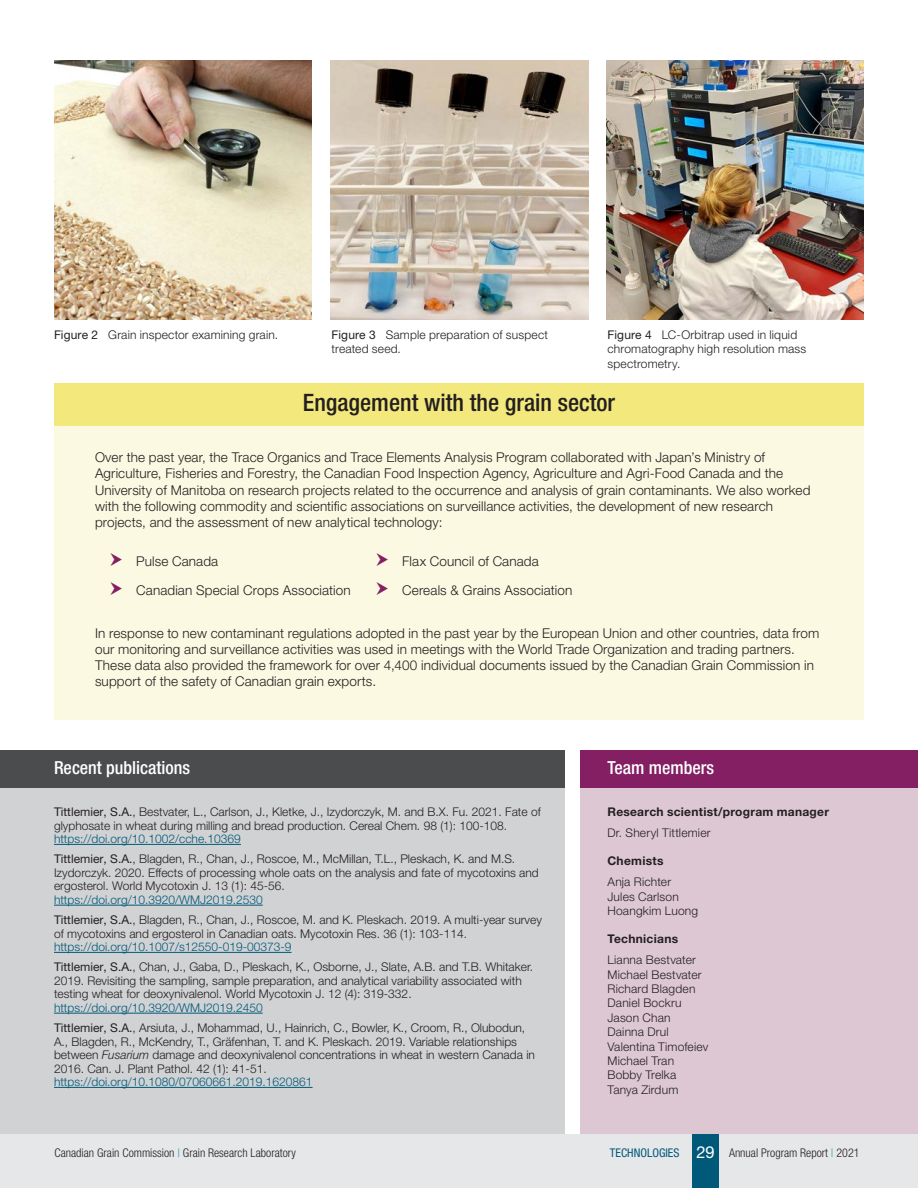
<style>
.page{position:relative;width:918px;height:1188px;background:#fff}
.page>*{position:absolute;margin:0;border:0;box-sizing:border-box;transform-origin:0 0}
.Heading_2__article{font:500 condensed 24px "Helvetica Neue LT Pro";color:#231f20}
.Title__bibliography{font:500 condensed 18px "Helvetica Neue LT Pro";color:#fff}
.Body_copy{font:300 13.5px/16.2px "Helvetica Neue LT Pro";letter-spacing:.01em;color:#231f20}
.Bibliography{font:300 12px/13.5px "Helvetica Neue LT Pro";color:#231f20}
.Image_description__f{font:300 12px/14.4px "Helvetica Neue LT Pro";letter-spacing:.015em;color:#231f20}
.t1{font:300 condensed 12px "Helvetica Neue LT Pro";color:#231f20}
.Image_description__f-2{font:700 12px "Helvetica Neue LT Pro";letter-spacing:.025em;color:#231f20}
.s1{font-weight:400}
.s2{color:#015979}
.s3{font-style:italic}
.s4{color:#2099ad}
.s5{font-weight:400;color:#015979}
.s6{font-weight:400;font-stretch:normal;font-size:16.5px;color:#fff}
</style>
<div class="page">
<div style="left:0;top:1134px;width:918px;height:54px;background:#e6e7e9"></div>
<div style="left:692px;top:1134px;width:27px;height:54px;background:#015979"></div>
<div style="left:0;top:787px;width:565px;height:347px;background:#d1d2d4"></div>
<hr style="left:54px;top:844px;width:187px;height:1px;background:#015979">
<hr style="left:54px;top:905px;width:209px;height:1px;background:#015979">
<hr style="left:54px;top:952px;width:238px;height:1px;background:#015979">
<hr style="left:54px;top:1013px;width:209px;height:1px;background:#015979">
<hr style="left:54px;top:1087px;width:259px;height:1px;background:#015979">
<div style="left:0;top:750px;width:565px;height:37px;background:#4b4c4d"></div>
<div style="left:580px;top:787px;width:338px;height:347px;background:#ddc7d3"></div>
<div style="left:580px;top:750px;width:338px;height:37px;background:#851f64"></div>
<div style="left:55px;top:426px;width:809px;height:294px;background:#fbf9e2"></div>
<div style="left:54px;top:383px;width:810px;height:43px;background:#f2e87c"></div>
<img style="left:54px;top:61px;width:258px;height:259px">
<img style="left:330px;top:61px;width:258px;height:259px">
<img style="left:606px;top:61px;width:258px;height:259px">
<p class="Image_description__f" style="left:54px;top:327px;width:226px"><span class="s1">Figure 2</span> Grain inspector examining grain.</p>
<p class="Image_description__f" style="left:332px;top:327px;width:218px"><span class="s1">Figure 3</span> Sample preparation of suspect treated seed.</p>
<p class="Image_description__f" style="left:608px;top:327px;width:200px"><span class="s1">Figure 4</span> LC-Orbitrap used in liquid chromatography high resolution mass spectrometry.</p>
<p class="Heading_2__article" style="left:303px;top:389px;width:314px">Engagement with the grain sector</p>
<p class="Body_copy" style="left:95px;top:449px;width:717px">Over the past year, the Trace Organics and Trace Elements Analysis Program collaborated with Japan’s Ministry of Agriculture, Fisheries and Forestry, the Canadian Food Inspection Agency, Agriculture and Agri-Food Canada and the University of Manitoba on research projects related to the occurrence and analysis of grain contaminants. We also worked with the following commodity and scientific associations on surveillance activities, the development of new research projects, and the assessment of new analytical technology:</p>
<p class="Body_copy" style="left:136px;top:552px;width:84px">Pulse Canada</p>
<p class="Body_copy" style="left:136px;top:582px;width:216px">Canadian Special Crops Association</p>
<p class="Body_copy" style="left:402px;top:552px;width:138px">Flax Council of Canada</p>
<p class="Body_copy" style="left:402px;top:582px;width:172px">Cereals &amp; Grains Association</p>
<p class="Body_copy" style="left:95px;top:625px;width:726px">In response to new contaminant regulations adopted in the past year by the European Union and other countries, data from our monitoring and surveillance activities was used in meetings with the World Trade Organization and trading partners.<br>These data also provided the framework for over 4,400 individual documents issued by the Canadian Grain Commission in support of the safety of Canadian grain exports.</p>
<p class="Title__bibliography" style="left:54px;top:757px;width:138px">Recent publications</p>
<p class="Bibliography" style="left:54px;top:805px;width:488px"><span class="s1">Tittlemier, S.A.</span>, Bestvater, L., Carlson, J., Kletke, J., Izydorczyk, M. and B.X. Fu. 2021. Fate of glyphosate in wheat during milling and bread production. Cereal Chem. 98 (1): 100-108. <span class="s2">https://doi.org/10.1002/cche.10369</span></p>
<p class="Bibliography" style="left:54px;top:852px;width:486px"><span class="s1">Tittlemier, S.A.</span>, Blagden, R., Chan, J., Roscoe, M., McMillan, T.L., Pleskach, K. and M.S.<br>Izydorczyk. 2020. Effects of processing whole oats on the analysis and fate of mycotoxins and ergosterol. World Mycotoxin J. 13 (1): 45-56.<br><span class="s2">https://doi.org/10.3920/WMJ2019.2530</span></p>
<p class="Bibliography" style="left:54px;top:913px;width:489px"><span class="s1">Tittlemier, S.A.</span>, Blagden, R., Chan, J., Roscoe, M. and K. Pleskach. 2019. A multi-year survey of mycotoxins and ergosterol in Canadian oats. Mycotoxin Res. 36 (1): 103-114. <span class="s2">https://doi.org/10.1007/s12550-019-00373-9</span></p>
<p class="Bibliography" style="left:54px;top:960px;width:481px"><span class="s1">Tittlemier, S.A.</span>, Chan, J., Gaba, D., Pleskach, K., Osborne, J., Slate, A.B. and T.B. Whitaker.<br>2019. Revisiting the sampling, sample preparation, and analytical variability associated with testing wheat for deoxynivalenol. World Mycotoxin J. 12 (4): 319-332. <span class="s2">https://doi.org/10.3920/WMJ2019.2450</span></p>
<p class="Bibliography" style="left:54px;top:1021px;width:483px"><span class="s1">Tittlemier, S.A.</span>, Arsiuta, J., Mohammad, U., Hainrich, C., Bowler, K., Croom, R., Olubodun, A., Blagden, R., McKendry, T., Gräfenhan, T. and K. Pleskach. 2019. Variable relationships between <span class="s3">Fusarium</span> damage and deoxynivalenol concentrations in wheat in western Canada in 2016. Can. J. Plant Pathol. 42 (1): 41-51.<br><span class="s2">https://doi.org/10.1080/07060661.2019.1620861</span></p>
<p class="Title__bibliography" style="left:608px;top:757px;width:108px">Team members</p>
<p class="Image_description__f-2" style="left:608px;top:804px;width:223px">Research scientist/program manager</p>
<p class="Image_description__f" style="left:608px;top:826px;width:105px">Dr. Sheryl Tittlemier</p>
<p class="Image_description__f-2" style="left:608px;top:854px;width:57px">Chemists</p>
<p class="Image_description__f" style="left:608px;top:875px;width:65px">Anja Richter</p>
<p class="Image_description__f" style="left:608px;top:889px;width:73px">Jules Carlson</p>
<p class="Image_description__f" style="left:608px;top:903px;width:92px">Hoangkim Luong</p>
<p class="Image_description__f-2" style="left:608px;top:931px;width:72px">Technicians</p>
<p class="Image_description__f" style="left:608px;top:953px;width:90px">Lianna Bestvater</p>
<p class="Image_description__f" style="left:608px;top:967px;width:96px">Michael Bestvater</p>
<p class="Image_description__f" style="left:608px;top:981px;width:89px">Richard Blagden</p>
<p class="Image_description__f" style="left:608px;top:996px;width:76px">Daniel Bockru</p>
<p class="Image_description__f" style="left:608px;top:1010px;width:65px">Jason Chan</p>
<p class="Image_description__f" style="left:608px;top:1025px;width:63px">Dainna Drul</p>
<p class="Image_description__f" style="left:608px;top:1039px;width:102px">Valentina Timofeiev</p>
<p class="Image_description__f" style="left:608px;top:1053px;width:68px">Michael Tran</p>
<p class="Image_description__f" style="left:608px;top:1068px;width:70px">Bobby Trelka</p>
<p class="Image_description__f" style="left:608px;top:1082px;width:72px">Tanya Zirdum</p>
<p class="t1" style="left:55px;top:1146px;width:243px">Canadian Grain Commission <span class="s4">|</span> Grain Research Laboratory</p>
<p class="t1" style="left:610px;top:1146px;width:251px"><span class="s5">TECHNOLOGIES</span> <span class="s6">29</span> Annual Program Report <span class="s4">|</span> 2021</p>
</div>
